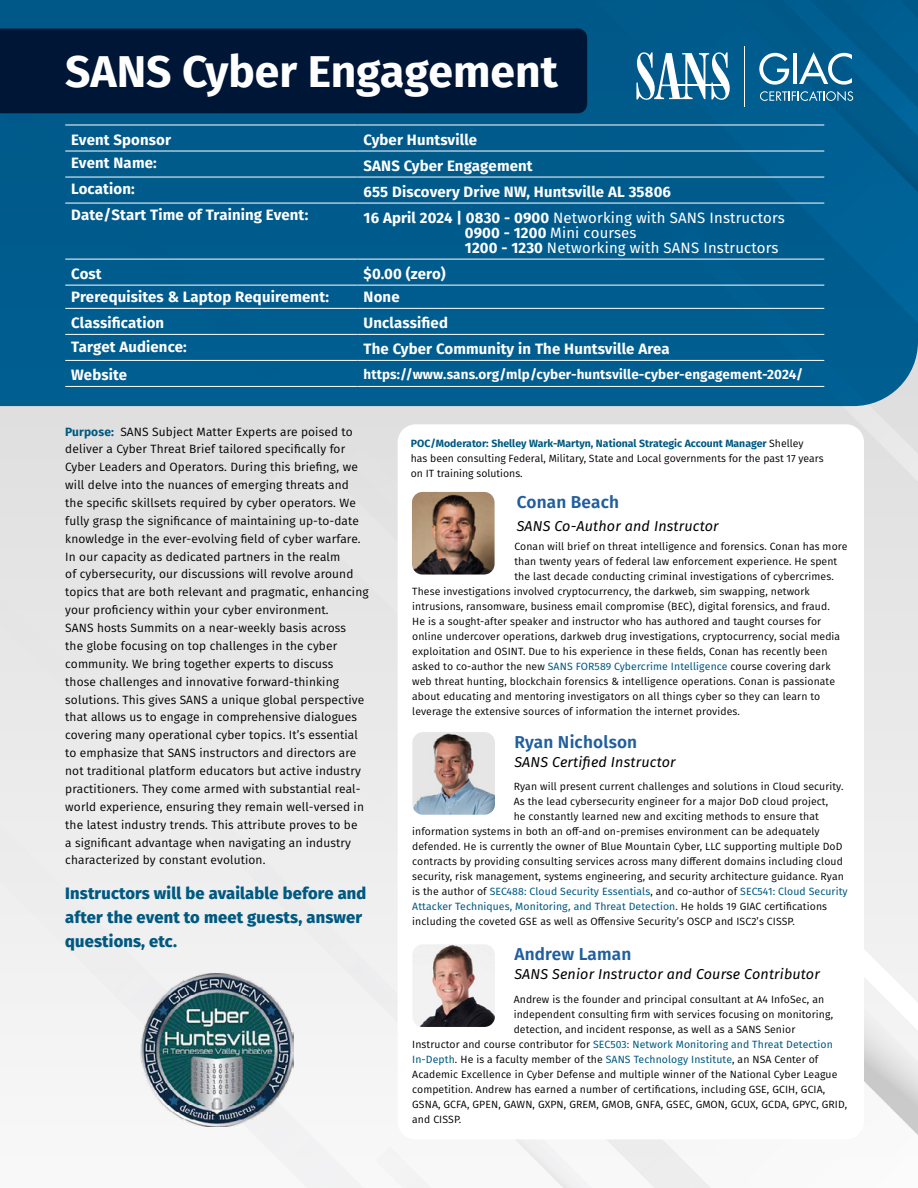
<style>
.page{position:relative;width:918px;height:1188px;background:#fff}
.page>*{position:absolute;margin:0;border:0;box-sizing:border-box;transform-origin:0 0}
.t1{font:700 44.55px "Fira Sans";color:#fff}
.t2{font:600 17.25px "Fira Sans";letter-spacing:.01em;color:#215e9e}
.t3{font:800 16.5px/24px "Fira Sans";letter-spacing:.01em;color:#005981}
.t4{font:700 15px "Fira Sans";letter-spacing:.01em;color:#fff}
.t5{font:15px/15px "Fira Sans";letter-spacing:.01em;color:#fff}
.t6{font:italic 14.4px "Fira Sans";letter-spacing:.01em;color:#000}
.t7{font:700 13.5px "Fira Sans";letter-spacing:.01em;color:#fff}
.t8{font:12px/17.9px "Fira Sans";letter-spacing:.01em;color:#000}
.t9{font:10.5px/15px "Fira Sans";letter-spacing:.01em;color:#000}
.t10{font:10.5px "Fira Sans";letter-spacing:.01em;color:#005981}
.s1{font-weight:700}
.s2{font-weight:700;color:#005981}
.s3{color:#005981}
.s4{color:#000}
</style>
<div class="page">
<img style="left:0;top:406px;width:918px;height:782px">
<div style="left:398px;top:424px;width:466px;height:715px;background:#fff;border-radius:18px"></div>
<img style="left:412px;top:492px;width:83px;height:83px">
<svg style="left:0;top:0;width:918px;height:406px;background:#025382"></svg>
<img style="left:412px;top:732px;width:83px;height:83px">
<img style="left:412px;top:944px;width:83px;height:83px">
<svg style="left:636px;top:52px;width:94px;height:48px"></svg>
<hr style="left:671px;top:85px;width:57px;height:1px;background:#fff">
<hr style="left:745px;top:46px;width:1px;height:61px;background:#fff">
<svg style="left:759px;top:53px;width:30px;height:32px"></svg>
<hr style="left:793px;top:54px;width:4px;height:30px;background:#fff">
<svg style="left:799px;top:52px;width:53px;height:33px"></svg>
<svg style="left:760px;top:91px;width:93px;height:10px"></svg>
<hr style="left:65px;top:125px;width:293px;height:1px;background:#fff">
<hr style="left:358px;top:125px;width:466px;height:1px;background:#fff">
<hr style="left:65px;top:151px;width:293px;height:1px;background:#fff">
<hr style="left:358px;top:151px;width:466px;height:1px;background:#fff">
<hr style="left:65px;top:177px;width:293px;height:1px;background:#fff">
<hr style="left:358px;top:177px;width:466px;height:1px;background:#fff">
<hr style="left:65px;top:203px;width:293px;height:1px;background:#fff">
<hr style="left:358px;top:203px;width:466px;height:1px;background:#fff">
<hr style="left:65px;top:259px;width:293px;height:1px;background:#fff">
<hr style="left:358px;top:259px;width:466px;height:1px;background:#fff">
<hr style="left:65px;top:285px;width:293px;height:1px;background:#fff">
<hr style="left:358px;top:285px;width:466px;height:1px;background:#fff">
<hr style="left:65px;top:308px;width:293px;height:1px;background:#fff">
<hr style="left:358px;top:308px;width:466px;height:1px;background:#fff">
<hr style="left:65px;top:334px;width:293px;height:1px;background:#fff">
<hr style="left:358px;top:334px;width:466px;height:1px;background:#fff">
<hr style="left:65px;top:360px;width:293px;height:1px;background:#fff">
<hr style="left:358px;top:360px;width:466px;height:1px;background:#fff">
<hr style="left:65px;top:386px;width:293px;height:1px;background:#fff">
<hr style="left:358px;top:386px;width:466px;height:1px;background:#fff">
<img style="left:141px;top:973px;width:152px;height:153px">
<h1 class="t1" style="left:65px;top:35px;width:494px">SANS Cyber Engagement</h1>
<h3 class="t4" style="left:71px;top:127px;width:101px">Event Sponsor</h3>
<h3 class="t4" style="left:364px;top:127px;width:115px">Cyber Huntsville</h3>
<h3 class="t4" style="left:71px;top:150px;width:87px">Event Name:</h3>
<h3 class="t4" style="left:364px;top:153px;width:171px">SANS Cyber Engagement</h3>
<h3 class="t4" style="left:71px;top:176px;width:65px">Location:</h3>
<h3 class="t4" style="left:364px;top:179px;width:309px">655 Discovery Drive NW, Huntsville AL 35806</h3>
<h3 class="t4" style="left:71px;top:202px;width:239px">Date/Start Time of Training Event:</h3>
<h3 class="t5" style="left:465px;top:210px;width:321px;text-indent:-101px"><span class="s1">16 April 2024 | 0830 - 0900</span> Networking with SANS Instructors<br><span class="s1">0900 - 1200</span> Mini courses<br><span class="s1">1200 - 1230</span> Networking with SANS Instructors</h3>
<h3 class="t4" style="left:71px;top:261px;width:32px">Cost</h3>
<h3 class="t4" style="left:364px;top:261px;width:84px">$0.00 (zero)</h3>
<h3 class="t4" style="left:71px;top:285px;width:259px">Prerequisites &amp; Laptop Requirement:</h3>
<h3 class="t4" style="left:364px;top:285px;width:38px">None</h3>
<h3 class="t4" style="left:71px;top:311px;width:95px">Classification</h3>
<h3 class="t4" style="left:364px;top:311px;width:86px">Unclassified</h3>
<h3 class="t4" style="left:71px;top:334px;width:117px">Target Audience:</h3>
<h3 class="t4" style="left:364px;top:337px;width:308px">The Cyber Community in The Huntsville Area</h3>
<h3 class="t4" style="left:71px;top:363px;width:57px">Website</h3>
<p class="t7" style="left:364px;top:363px;width:441px">https://www.sans.org/mlp/cyber-huntsville-cyber-engagement-2024/</p>
<p class="t8" style="left:65px;top:422px;width:305px"><span class="s2">Purpose:</span> SANS Subject Matter Experts are poised to deliver a Cyber Threat Brief tailored specifically for Cyber Leaders and Operators. During this briefing, we will delve into the nuances of emerging threats and the specific skillsets required by cyber operators. We fully grasp the significance of maintaining up-to-date knowledge in the ever-evolving field of cyber warfare.<br>In our capacity as dedicated partners in the realm<br>of cybersecurity, our discussions will revolve around topics that are both relevant and pragmatic, enhancing your proficiency within your cyber environment.<br>SANS hosts Summits on a near-weekly basis across<br>the globe focusing on top challenges in the cyber community. We bring together experts to discuss<br>those challenges and innovative forward-thinking solutions. This gives SANS a unique global perspective that allows us to engage in comprehensive dialogues covering many operational cyber topics. It’s essential to emphasize that SANS instructors and directors are not traditional platform educators but active industry practitioners. They come armed with substantial real&shy;world experience, ensuring they remain well-versed in the latest industry trends. This attribute proves to be<br>a significant advantage when navigating an industry characterized by constant evolution.</p>
<h3 class="t3" style="left:65px;top:880px;width:303px">Instructors will be available before and after the event to meet guests, answer questions, etc.</h3>
<p class="t9" style="left:411px;top:435px;width:414px"><span class="s2">POC/Moderator: Shelley Wark-Martyn, National Strategic Account Manager</span> Shelley<br>has been consulting Federal, Military, State and Local governments for the past 17 years on IT training solutions.</p>
<h2 class="t2" style="left:517px;top:488px;width:104px">Conan Beach</h2>
<h3 class="t6" style="left:517px;top:515px;width:203px">SANS Co-Author and Instructor</h3>
<p class="t9" style="left:514px;top:539px;width:335px">Conan will brief on threat intelligence and forensics. Conan has more</p>
<p class="t9" style="left:514px;top:554px;width:324px">than twenty years of federal law enforcement experience. He spent</p>
<p class="t9" style="left:514px;top:569px;width:321px">the last decade conducting criminal investigations of cybercrimes.</p>
<p class="t9" style="left:412px;top:584px;width:399px">These investigations involved cryptocurrency, the darkweb, sim swapping, network</p>
<p class="t9" style="left:412px;top:599px;width:419px">intrusions, ransomware, business email compromise (BEC), digital forensics, and fraud.</p>
<p class="t9" style="left:412px;top:614px;width:410px">He is a sought-after speaker and instructor who has authored and taught courses for</p>
<p class="t9" style="left:412px;top:629px;width:430px">online undercover operations, darkweb drug investigations, cryptocurrency, social media</p>
<p class="t9" style="left:412px;top:644px;width:417px">exploitation and OSINT. Due to his experience in these fields, Conan has recently been</p>
<p class="t9" style="left:412px;top:659px;width:420px">asked to co-author the new <span class="s3">SANS FOR589 Cybercrime Intelligence</span> course covering dark</p>
<p class="t9" style="left:412px;top:674px;width:424px">web threat hunting, blockchain forensics &amp; intelligence operations. Conan is passionate</p>
<p class="t9" style="left:412px;top:689px;width:410px">about educating and mentoring investigators on all things cyber so they can learn to</p>
<p class="t9" style="left:412px;top:704px;width:329px">leverage the extensive sources of information the internet provides.</p>
<h2 class="t2" style="left:514px;top:728px;width:124px">Ryan Nicholson</h2>
<h3 class="t6" style="left:514px;top:751px;width:163px">SANS Certified Instructor</h3>
<p class="t9" style="left:514px;top:779px;width:331px">Ryan will present current challenges and solutions in Cloud security.</p>
<p class="t9" style="left:514px;top:794px;width:316px">As the lead cybersecurity engineer for a major DoD cloud project,</p>
<p class="t9" style="left:514px;top:809px;width:307px">he constantly learned new and exciting methods to ensure that</p>
<p class="t9" style="left:412px;top:824px;width:409px">information systems in both an off-and on-premises environment can be adequately</p>
<p class="t9" style="left:412px;top:839px;width:432px">defended. He is currently the owner of Blue Mountain Cyber, LLC supporting multiple DoD</p>
<p class="t9" style="left:412px;top:854px;width:432px">contracts by providing consulting services across many different domains including cloud</p>
<p class="t9" style="left:412px;top:869px;width:433px">security, risk management, systems engineering, and security architecture guidance. Ryan</p>
<p class="t10" style="left:412px;top:884px;width:437px"><span class="s4">is the author of</span> SEC488: Cloud Security Essentials<span class="s4">, and co-author of</span> SEC541: Cloud Security</p>
<p class="t10" style="left:412px;top:899px;width:416px">Attacker Techniques, Monitoring, and Threat Detection<span class="s4">. He holds 19 GIAC certifications</span></p>
<p class="t9" style="left:412px;top:914px;width:384px">including the coveted GSE as well as Offensive Security’s OSCP and ISC2’s CISSP.</p>
<h2 class="t2" style="left:514px;top:940px;width:118px">Andrew Laman</h2>
<h3 class="t6" style="left:514px;top:963px;width:307px">SANS Senior Instructor and Course Contributor</h3>
<p class="t9" style="left:514px;top:991px;width:312px">Andrew is the founder and principal consultant at A4 InfoSec, an</p>
<p class="t9" style="left:514px;top:1006px;width:321px">independent consulting firm with services focusing on monitoring,</p>
<p class="t9" style="left:514px;top:1021px;width:283px">detection, and incident response, as well as a SANS Senior</p>
<p class="t10" style="left:412px;top:1036px;width:422px"><span class="s4">Instructor and course contributor for</span> SEC503: Network Monitoring and Threat Detection</p>
<p class="t9" style="left:412px;top:1051px;width:408px"><span class="s3">In-Depth</span>. He is a faculty member of the <span class="s3">SANS Technology Institute</span>, an NSA Center of</p>
<p class="t9" style="left:412px;top:1066px;width:427px">Academic Excellence in Cyber Defense and multiple winner of the National Cyber League</p>
<p class="t9" style="left:412px;top:1081px;width:415px">competition. Andrew has earned a number of certifications, including GSE, GCIH, GCIA,</p>
<p class="t9" style="left:412px;top:1096px;width:436px">GSNA, GCFA, GPEN, GAWN, GXPN, GREM, GMOB, GNFA, GSEC, GMON, GCUX, GCDA, GPYC, GRID,</p>
<p class="t9" style="left:412px;top:1111px;width:51px">and CISSP.</p>
</div>
